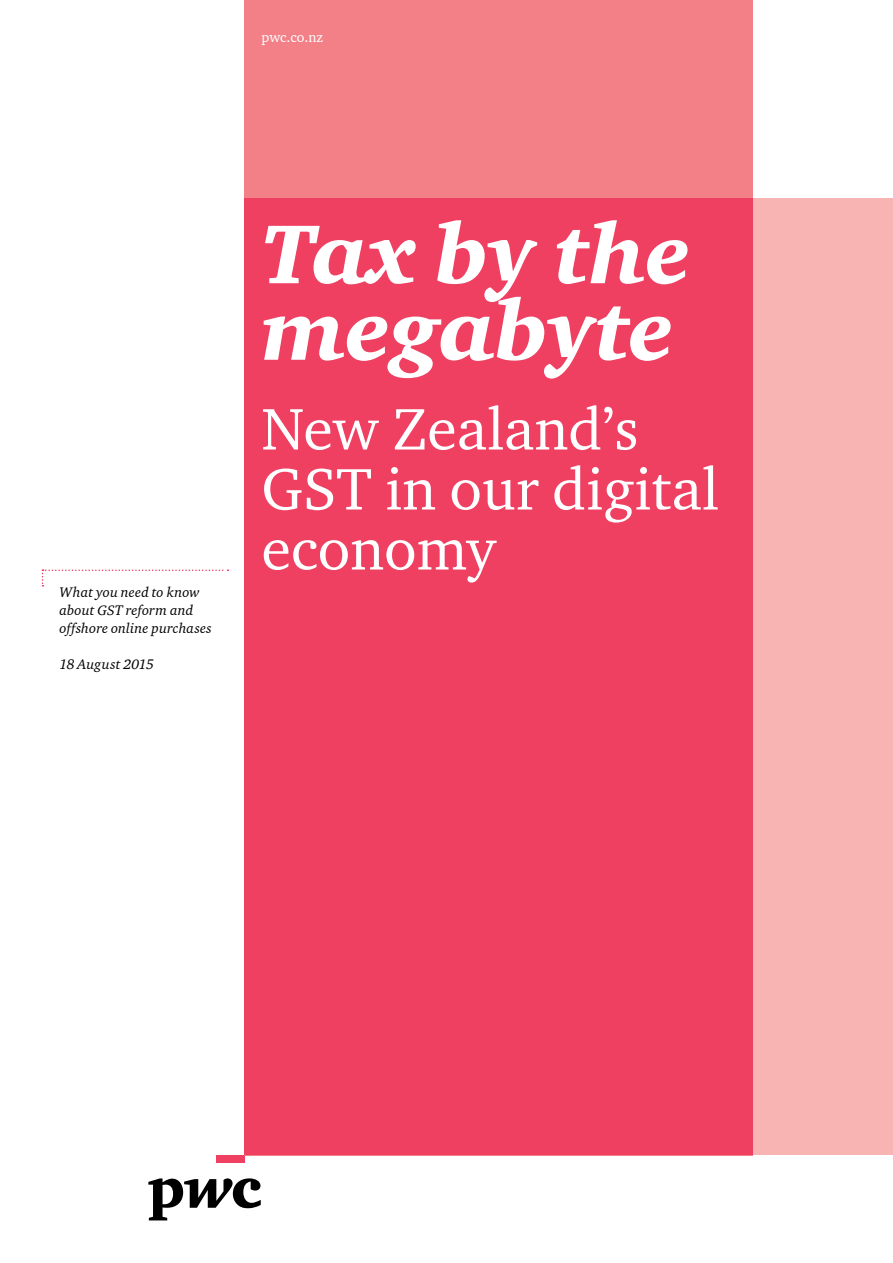
<style>
.page{position:relative;width:893px;height:1263px;background:#fff}
.page>*{position:absolute;margin:0;border:0;box-sizing:border-box;transform-origin:0 0}
.t1{font:85.5px/76.5px "Charter ITC Blac Ital";color:#fff}
.t2{font:60px/60px "Charter ITC";color:#fff}
.t3{font:italic 14.25px/18px "Charter ITC";letter-spacing:.01em;color:#000}
.t4{font:14.25px "Charter ITC";color:#fff}
</style>
<div class="page">
<div style="left:216px;top:1155px;width:28px;height:7px;background:#ef4062"></div>
<svg style="left:148px;top:1178px;width:113px;height:42px"></svg>
<div style="left:244px;top:198px;width:649px;height:957px;background:#f8b3b3"></div>
<div style="left:244px;top:0;width:509px;height:1155px;background:#f37f87"></div>
<div style="left:244px;top:198px;width:509px;height:957px;background:#ef4062"></div>
<svg style="left:42px;top:569px;width:186px;height:17px"></svg>
<p class="t4" style="left:261px;top:29px;width:63px">pwc.co.nz</p>
<p class="t3" style="left:60px;top:583px;width:154px">What you need to know about GST reform and offshore online purchases</p>
<p class="t3" style="left:60px;top:655px;width:96px">18 August 2015</p>
<h1 class="t1" style="left:261px;top:215px;width:430px">Tax by the megabyte</h1>
<h2 class="t2" style="left:261px;top:398px;width:459px">New Zealand’s<br>GST in our digital economy</h2>
</div>
